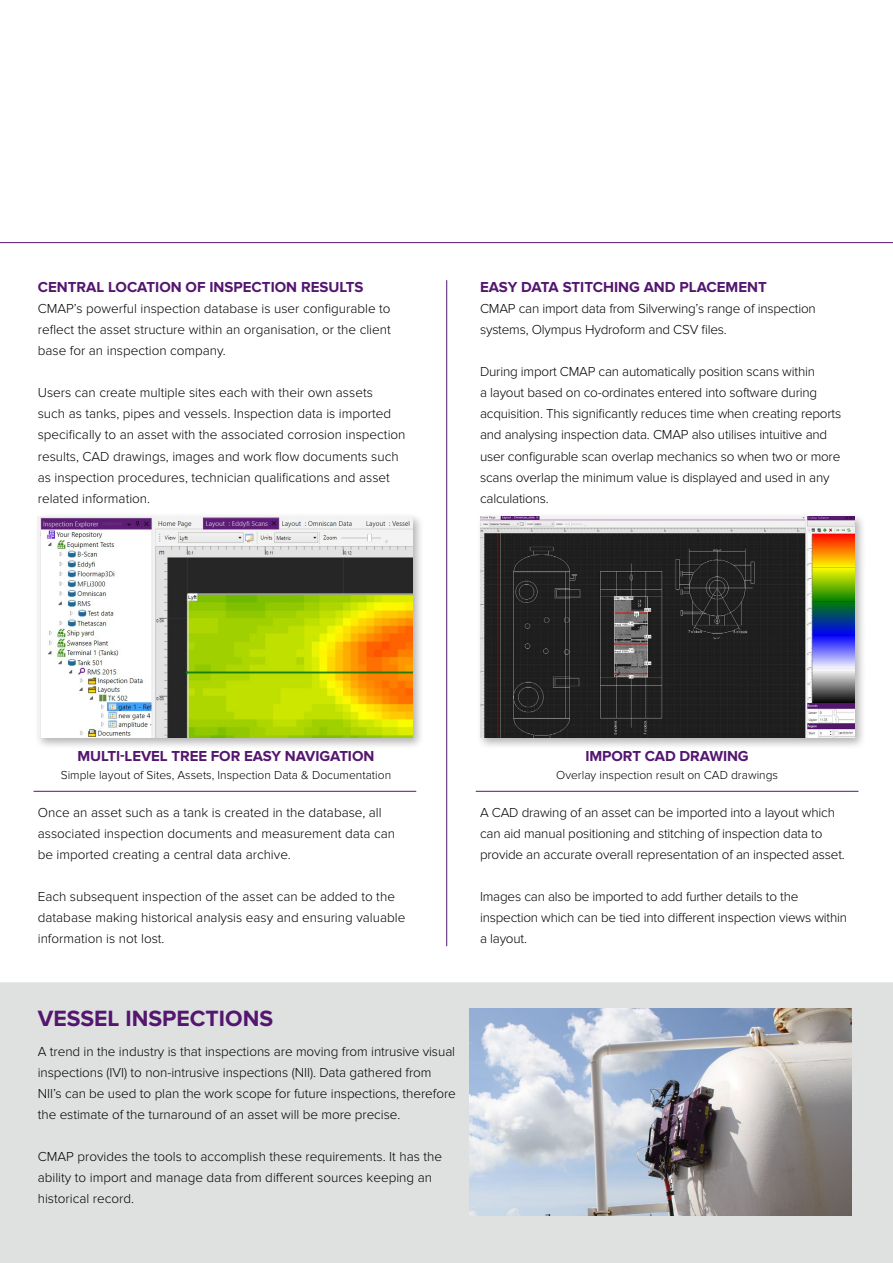
<style>
.page{position:relative;width:893px;height:1263px;background:#fff}
.page>*{position:absolute;margin:0;border:0;box-sizing:border-box;transform-origin:0 0}
.t1{font:700 22.95px "Proxima Nova";color:#54166e}
.t2{font:700 15px "Proxima Nova";letter-spacing:-.005em;color:#54166e}
.t3{font:300 13.5px/21px "Proxima Nova";letter-spacing:-.005em;color:#000}
.t4{font:300 12px "Proxima Nova";color:#000}
</style>
<div class="page">
<div style="left:0;top:982px;width:893px;height:281px;background:#dfe0e0"></div>
<hr style="left:0;top:242px;width:893px;height:1px;background:#54166e">
<hr style="left:446px;top:280px;width:1px;height:666px;background:#54166e">
<img style="left:469px;top:1008px;width:383px;height:208px">
<div style="left:34px;top:513px;width:391px;height:237px;background:#000;opacity:.3"></div>
<img style="left:38px;top:517px;width:374px;height:221px">
<div style="left:476px;top:513px;width:391px;height:237px;background:#000;opacity:.3"></div>
<img style="left:480px;top:517px;width:374px;height:221px">
<hr style="left:34px;top:791px;width:382px;height:1px;background:#54166e">
<hr style="left:476px;top:791px;width:382px;height:1px;background:#54166e">
<p class="t2" style="left:38px;top:279px;width:327px">CENTRAL LOCATION OF INSPECTION RESULTS</p>
<p class="t3" style="left:38px;top:299px;width:354px;text-align:justify">CMAP’s powerful inspection database is user configurable to reflect the asset structure within an organisation, or the client base for an inspection company.</p>
<p class="t3" style="left:38px;top:383px;width:369px">Users can create multiple sites each with their own assets<br>such as tanks, pipes and vessels. Inspection data is imported specifically to an asset with the associated corrosion inspection results, CAD drawings, images and work flow documents such as inspection procedures, technician qualifications and asset related information.</p>
<p class="t2" style="left:480px;top:279px;width:288px">EASY DATA STITCHING AND PLACEMENT</p>
<p class="t3" style="left:480px;top:299px;width:337px">CMAP can import data from Silverwing’s range of inspection systems, Olympus Hydroform and CSV files.</p>
<p class="t3" style="left:480px;top:362px;width:363px">During import CMAP can automatically position scans within<br>a layout based on co-ordinates entered into software during acquisition. This significantly reduces time when creating reports and analysing inspection data. CMAP also utilises intuitive and user configurable scan overlap mechanics so when two or more scans overlap the minimum value is displayed and used in any calculations.</p>
<p class="t2" style="left:78px;top:747px;width:298px">MULTI-LEVEL TREE FOR EASY NAVIGATION</p>
<p class="t4" style="left:61px;top:768px;width:332px">Simple layout of Sites, Assets, Inspection Data &amp; Documentation</p>
<p class="t3" style="left:38px;top:802px;width:359px">Once an asset such as a tank is created in the database, all associated inspection documents and measurement data can be imported creating a central data archive.</p>
<p class="t3" style="left:38px;top:886px;width:369px">Each subsequent inspection of the asset can be added to the database making historical analysis easy and ensuring valuable information is not lost.</p>
<p class="t2" style="left:585px;top:747px;width:165px">IMPORT CAD DRAWING</p>
<p class="t4" style="left:556px;top:768px;width:223px">Overlay inspection result on CAD drawings</p>
<p class="t3" style="left:480px;top:802px;width:366px">A CAD drawing of an asset can be imported into a layout which can aid manual positioning and stitching of inspection data to provide an accurate overall representation of an inspected asset.</p>
<p class="t3" style="left:480px;top:886px;width:369px">Images can also be imported to add further details to the inspection which can be tied into different inspection views within a layout.</p>
<h1 class="t1" style="left:38px;top:1005px;width:237px">VESSEL INSPECTIONS</h1>
<p class="t3" style="left:38px;top:1041px;width:420px">A trend in the industry is that inspections are moving from intrusive visual inspections (IVI) to non-intrusive inspections (NII). Data gathered from NII’s can be used to plan the work scope for future inspections, therefore the estimate of the turnaround of an asset will be more precise.</p>
<p class="t3" style="left:38px;top:1146px;width:406px">CMAP provides the tools to accomplish these requirements. It has the ability to import and manage data from different sources keeping an historical record.</p>
</div>
